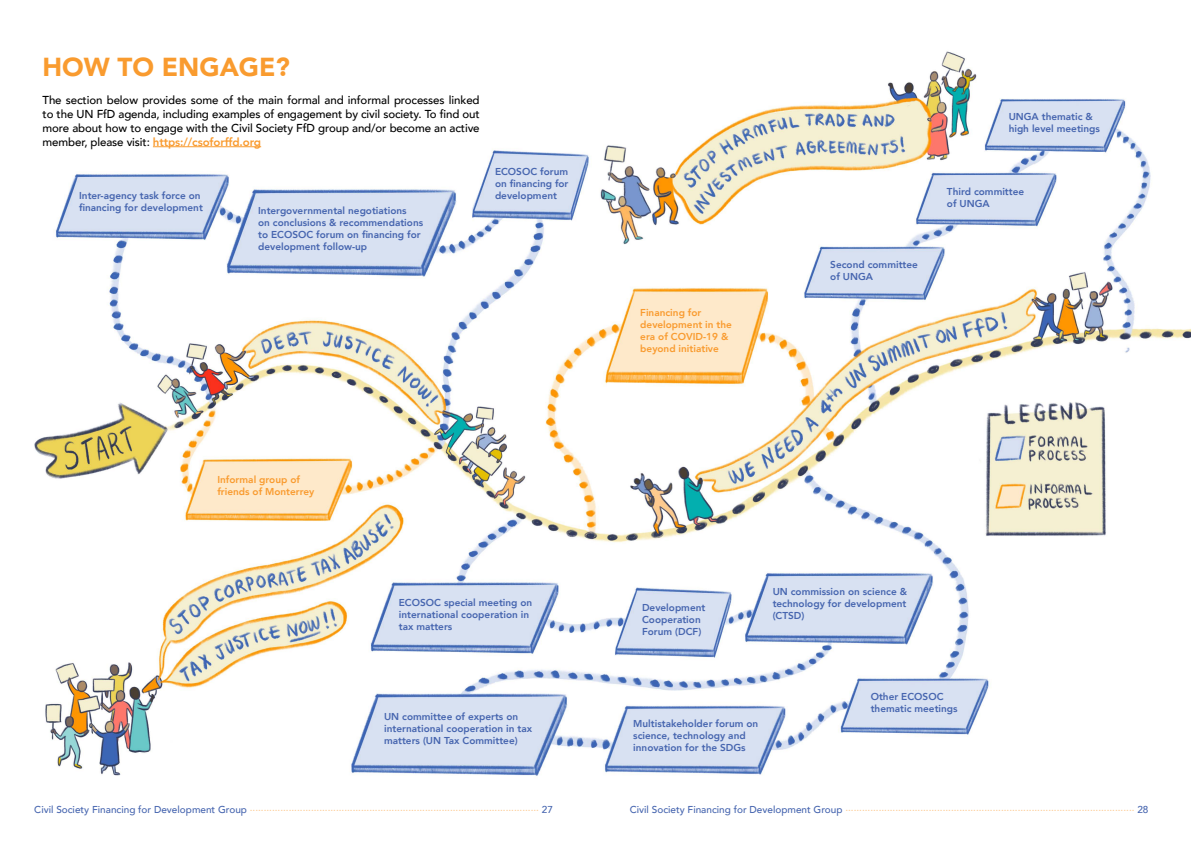
<style>
.page{position:relative;width:1191px;height:842px;background:#fff}
.page>*{position:absolute;margin:0;border:0;box-sizing:border-box;transform-origin:0 0}
.t1{font:900 26px "Avenir";color:#f99b2f}
.t2{font:500 11.5px/14px "Avenir";letter-spacing:-.01em;color:#000;text-align:justify}
.t3{font:800 10px/12px "Avenir";color:#4665af}
.t4{font:500 10px "Avenir";color:#fdca92}
.t5{font:800 10px/12px "Avenir";color:#f99b2f}
.s1{font-weight:800;color:#f99b2f}
.s2{color:#4665af}
</style>
<div class="page">
<img style="left:34px;top:51px;width:1157px;height:725px">
<hr style="left:153px;top:146px;width:108px;height:1px;background:#f99b2f">
<h1 class="t1" style="left:43px;top:44px;width:249px">HOW TO ENGAGE?</h1>
<p class="t2" style="left:43px;top:92px;width:439px">The section below provides some of the main formal and informal processes linked to the UN FfD agenda, including examples of engagement by civil society. To find out more about how to engage with the Civil Society FfD group and/or become an active member, please visit: <span class="s1">https://csoforffd.org</span></p>
<p class="t3" style="left:79px;top:190px;width:125px">Inter-agency task force on financing for development</p>
<p class="t3" style="left:258px;top:205px;width:166px">Intergovernmental negotiations<br>on conclusions &amp; recommendations to ECOSOC forum on financing for development follow-up</p>
<p class="t3" style="left:495px;top:165px;width:75px;text-align:justify">ECOSOC forum on financing for development</p>
<p class="t5" style="left:640px;top:307px;width:93px">Financing for development in the era of COVID-19 &amp; beyond initiative</p>
<p class="t3" style="left:830px;top:258px;width:89px">Second committee of UNGA</p>
<p class="t3" style="left:1008px;top:111px;width:93px">UNGA thematic &amp; high level meetings</p>
<p class="t3" style="left:947px;top:185px;width:79px">Third committee of UNGA</p>
<p class="t5" style="left:217px;top:474px;width:99px">Informal group of friends of Monterrey</p>
<p class="t3" style="left:399px;top:596px;width:135px">ECOSOC special meeting on international cooperation in tax matters</p>
<p class="t3" style="left:642px;top:601px;width:65px">Development<br>Cooperation<br>Forum (DCF)</p>
<p class="t3" style="left:772px;top:585px;width:136px;text-align:justify">UN commission on science &amp; technology for development (CTSD)</p>
<p class="t3" style="left:384px;top:711px;width:149px">UN committee of experts on international cooperation in tax matters (UN Tax Committee)</p>
<p class="t3" style="left:633px;top:718px;width:126px">Multistakeholder forum on science, technology and innovation for the SDGs</p>
<p class="t3" style="left:870px;top:691px;width:88px">Other ECOSOC thematic meetings</p>
<p class="t4" style="left:34px;top:799px;width:520px"><span class="s2">Civil Society Financing for Development Group</span> ........................................................................................................ <span class="s2">27</span></p>
<p class="t4" style="left:630px;top:799px;width:520px"><span class="s2">Civil Society Financing for Development Group</span> ........................................................................................................ <span class="s2">28</span></p>
</div>
